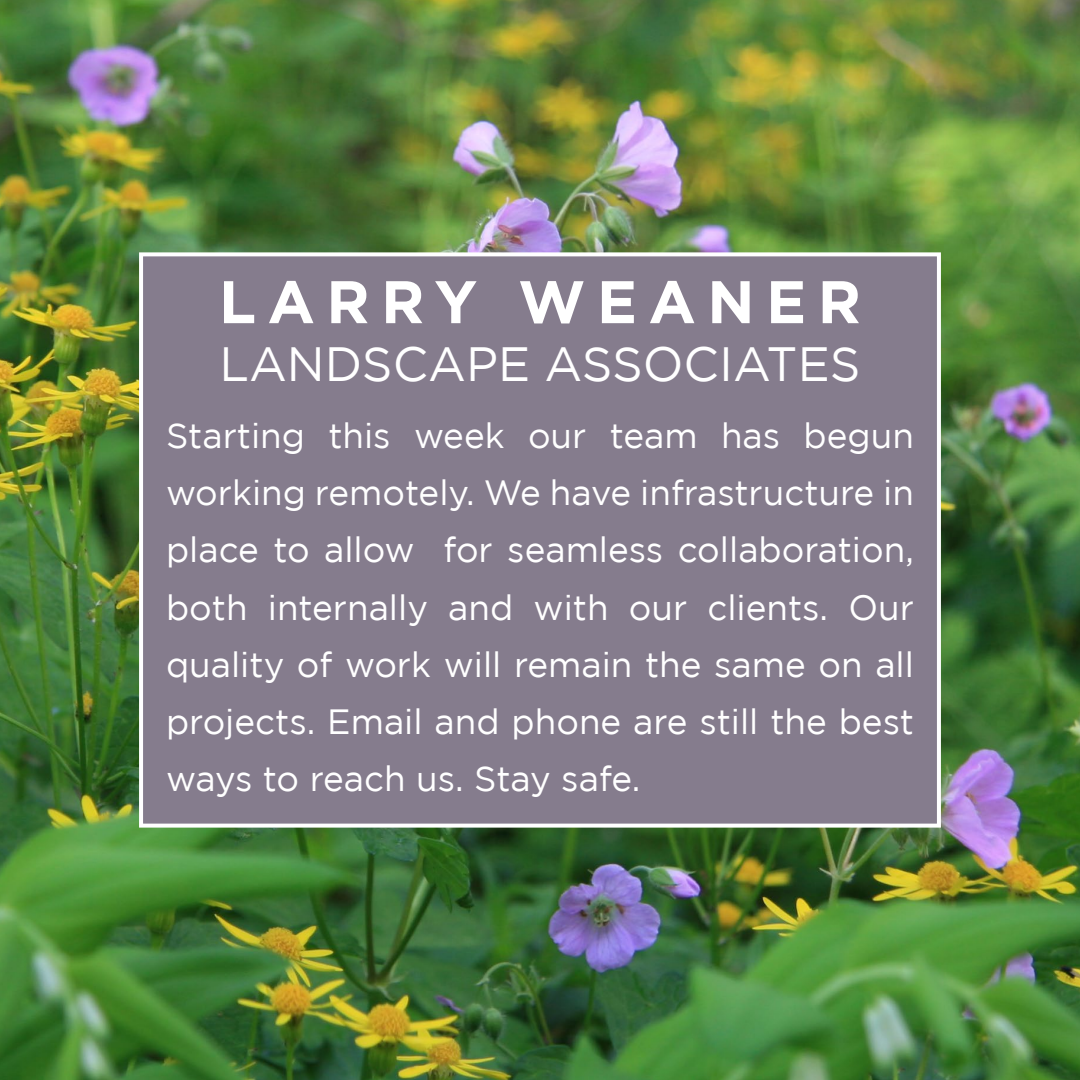
<style>
.page{position:relative;width:1080px;height:1080px;background:#fff}
.page>*{position:absolute;margin:0;border:0;box-sizing:border-box;transform-origin:0 0}
.t1{font:700 60px "Gotham";letter-spacing:.19em;color:#fff}
.t2{font:48px "Gotham";color:#fff}
.t3{font:35px/57.2px "Gotham";color:#fff;text-align:justify}
</style>
<div class="page">
<img style="left:0;top:0;width:1080px;height:1080px">
<div style="left:141px;top:254px;width:798px;height:572px;background:#857c8d"></div>
<div style="left:139px;top:252px;width:802px;height:576px;border:4px solid #fff"></div>
<h1 class="t1" style="left:219px;top:267px;width:644px">LARRY WEANER</h1>
<h2 class="t2" style="left:219px;top:337px;width:643px">LANDSCAPE ASSOCIATES</h2>
<p class="t3" style="left:166px;top:406px;width:749px">Starting this week our team has begun working remotely. We have infrastructure in place to allow for seamless collaboration, both internally and with our clients. Our quality of work will remain the same on all projects. Email and phone are still the best ways to reach us. Stay safe.</p>
</div>
